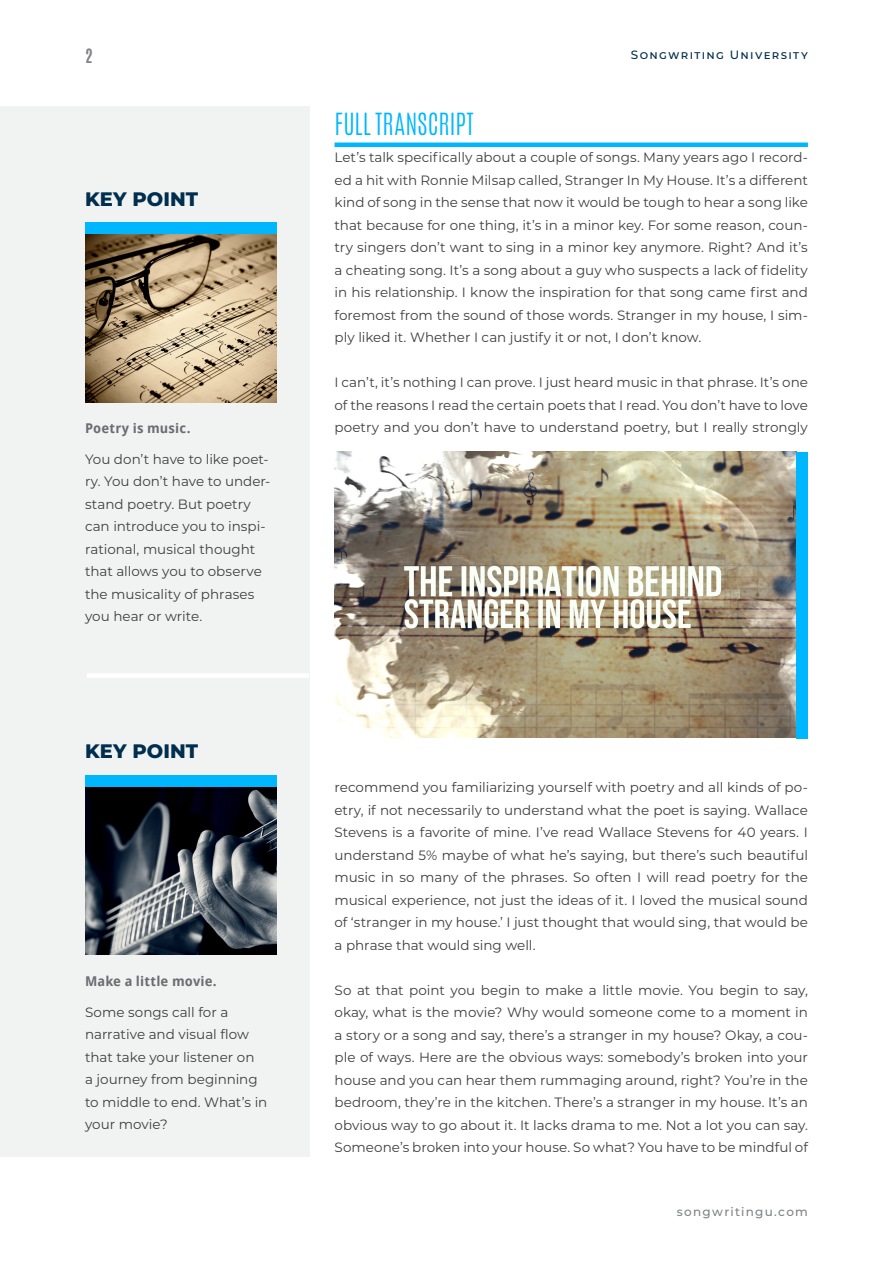
<style>
.page{position:relative;width:893px;height:1263px;background:#fff}
.page>*{position:absolute;margin:0;border:0;box-sizing:border-box;transform-origin:0 0}
.Box_04_Top{font:300 25.5px "Antonio";letter-spacing:.01em;color:#00b7ff}
.Title_01{font:800 19.5px "Montserrat";letter-spacing:.005em;color:#002e4e}
.t1{font:700 16.5px "Antonio";color:#808285}
.Box_03_Text_01{font:13.5px/22.5px "Montserrat";color:#3e3e3f;text-align:justify}
.Box_03_Text_02{font:13.5px/22.5px "Montserrat";color:#3e3e3f}
.Box_03_Sub{font:700 13.5px "Droid Sans";letter-spacing:.015em;color:#6c6d70}
.t2{font:500 12px "Montserrat";letter-spacing:.11em;color:#002e4e}
.t3{font:500 12px "Montserrat";color:#808285}
</style>
<div class="page">
<div style="left:0;top:106px;width:309px;height:1051px;background:#f1f3f2"></div>
<img style="left:85px;top:234px;width:191px;height:168px">
<img style="left:85px;top:787px;width:191px;height:168px">
<div style="left:85px;top:222px;width:191px;height:12px;background:#00b7ff"></div>
<div style="left:85px;top:775px;width:191px;height:12px;background:#00b7ff"></div>
<hr style="left:334px;top:143px;width:474px;height:4px;background:#00b7ff">
<div style="left:87px;top:673px;width:222px;height:5px;background:#fff"></div>
<img style="left:334px;top:452px;width:462px;height:285px">
<div style="left:796px;top:452px;width:12px;height:286px;background:#00b7ff"></div>
<p class="t1" style="left:85px;top:43px;width:9px">2</p>
<p class="t2" style="left:631px;top:46px;width:179px">Songwriting University</p>
<p class="Title_01" style="left:85px;top:184px;width:115px">KEY POINT</p>
<p class="Box_03_Sub" style="left:85px;top:418px;width:107px">Poetry is music.</p>
<p class="Box_03_Text_02" style="left:85px;top:447px;width:187px">You don’t have to like poet&shy;ry. You don’t have to under&shy;stand poetry. But poetry can introduce you to inspi&shy;rational, musical thought that allows you to observe the musicality of phrases you hear or write.</p>
<p class="Title_01" style="left:85px;top:737px;width:115px">KEY POINT</p>
<p class="Box_03_Sub" style="left:85px;top:971px;width:133px">Make a little movie.</p>
<p class="Box_03_Text_02" style="left:85px;top:1000px;width:184px">Some songs call for a narrative and visual flow that take your listener on<br>a journey from beginning to middle to end. What’s in your movie?</p>
<p class="Box_04_Top" style="left:334px;top:106px;width:141px">FULL TRANSCRIPT</p>
<p class="Box_03_Text_01" style="left:334px;top:146px;width:475px">Let’s talk specifically about a couple of songs. Many years ago I record&shy;ed a hit with Ronnie Milsap called, Stranger In My House. It’s a different kind of song in the sense that now it would be tough to hear a song like that because for one thing, it’s in a minor key. For some reason, coun&shy;try singers don’t want to sing in a minor key anymore. Right? And it’s a cheating song. It’s a song about a guy who suspects a lack of fidelity in his relationship. I know the inspiration for that song came first and foremost from the sound of those words. Stranger in my house, I sim&shy;ply liked it. Whether I can justify it or not, I don’t know.</p>
<p class="Box_03_Text_01" style="left:334px;top:371px;width:475px">I can’t, it’s nothing I can prove. I just heard music in that phrase. It’s one of the reasons I read the certain poets that I read. You don’t have to love poetry and you don’t have to understand poetry, but I really strongly</p>
<p class="Box_03_Text_01" style="left:334px;top:776px;width:475px">recommend you familiarizing yourself with poetry and all kinds of po&shy;etry, if not necessarily to understand what the poet is saying. Wallace Stevens is a favorite of mine. I’ve read Wallace Stevens for 40 years. I understand 5% maybe of what he’s saying, but there’s such beautiful music in so many of the phrases. So often I will read poetry for the musical experience, not just the ideas of it. I loved the musical sound of ‘stranger in my house.’ I just thought that would sing, that would be a phrase that would sing well.</p>
<p class="Box_03_Text_01" style="left:334px;top:978px;width:475px">So at that point you begin to make a little movie. You begin to say, okay, what is the movie? Why would someone come to a moment in a story or a song and say, there’s a stranger in my house? Okay, a cou&shy;ple of ways. Here are the obvious ways: somebody’s broken into your house and you can hear them rummaging around, right? You’re in the bedroom, they’re in the kitchen. There’s a stranger in my house. It’s an obvious way to go about it. It lacks drama to me. Not a lot you can say.<br>Someone’s broken into your house. So what? You have to be mindful of</p>
<p class="t3" style="left:677px;top:1203px;width:133px">songwritingu.com</p>
</div>
